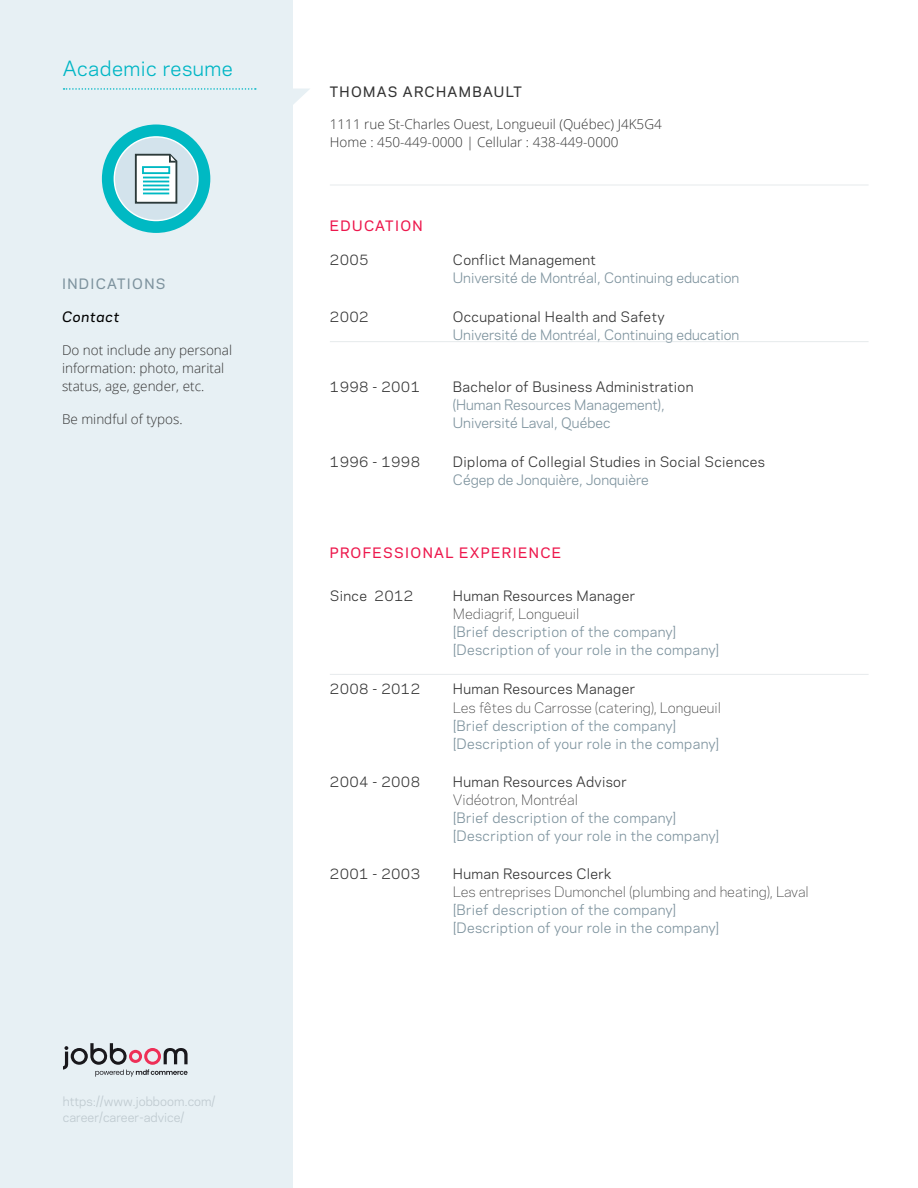
<style>
.page{position:relative;width:918px;height:1188px;background:#fff}
.page>*{position:absolute;margin:0;border:0;box-sizing:border-box;transform-origin:0 0}
.t1{font:19.5px "Galaxie Polaris";letter-spacing:.025em;color:#00b6c5}
.t2{font:13.5px "Galaxie Polaris";letter-spacing:.025em;color:#333}
.t3{font:13.5px/18px "Galaxie Polaris";letter-spacing:.025em;color:#7e939e}
.t4{font:300 13.5px/18px "Open Sans";color:#333}
.t5{font:13.5px/18px "Galaxie Polaris";color:#7e939e}
.t6{font:300 13.5px "Galaxie Polaris";color:#333}
.t7{font:500 13.5px "Galaxie Polaris";letter-spacing:.1em;color:#ed174c}
.t8{font:500 13.5px "Galaxie Polaris";letter-spacing:.1em;color:#333}
.t9{font:500 13.5px "Galaxie Polaris";letter-spacing:.1em;color:#7e939e}
.t10{font:italic 500 13.5px "Galaxie Polaris";letter-spacing:.05em;color:#000}
.t11{font:12px/16.5px "Galaxie Polaris";color:#bec9cf}
</style>
<div class="page">
<div style="left:0;top:0;width:292px;height:1188px;background:#e7f0f4"></div>
<hr style="left:330px;top:341px;width:539px;height:1px;background:#cdd5d9">
<hr style="left:330px;top:674px;width:539px;height:1px;background:#cdd5d9">
<hr style="left:330px;top:185px;width:539px;height:1px;background:#cdd5d9">
<svg style="left:63px;top:1043px;width:125px;height:34px"></svg>
<svg style="left:64px;top:88px;width:246px;height:45px"></svg>
<div style="left:102px;top:124px;width:108px;height:109px;background:#00b9c3;border-radius:50%"></div>
<div style="left:114px;top:136px;width:85px;height:85px;background:#d3e3ec;border:1px solid #fff;border-radius:50%"></div>
<svg style="left:134px;top:153px;width:44px;height:51px;background:#b2d3d5"></svg>
<h1 class="t1" style="left:63px;top:54px;width:172px">Academic resume</h1>
<p class="t9" style="left:62px;top:273px;width:105px">INDICATIONS</p>
<p class="t10" style="left:62px;top:306px;width:59px">Contact</p>
<p class="t4" style="left:62px;top:340px;width:172px">Do not include any personal information: photo, marital status, age, gender, etc.</p>
<p class="t4" style="left:62px;top:409px;width:122px">Be mindful of typos.</p>
<p class="t11" style="left:63px;top:1092px;width:154px">https://www.jobboom.com/ career/career-advice/</p>
<p class="t8" style="left:330px;top:82px;width:194px">THOMAS ARCHAMBAULT</p>
<p class="t4" style="left:330px;top:114px;width:333px">1111 rue St-Charles Ouest, Longueuil (Québec) J4K5G4<br>Home : 450-449-0000 | Cellular : 438-449-0000</p>
<p class="t7" style="left:330px;top:215px;width:94px">EDUCATION</p>
<p class="t2" style="left:330px;top:249px;width:40px">2005</p>
<p class="t2" style="left:453px;top:249px;width:145px">Conflict Management</p>
<p class="t5" style="left:453px;top:268px;width:288px">Université de Montréal, Continuing education</p>
<p class="t2" style="left:330px;top:307px;width:40px">2002</p>
<p class="t2" style="left:453px;top:307px;width:213px">Occupational Health and Safety</p>
<p class="t5" style="left:453px;top:325px;width:288px">Université de Montréal, Continuing education</p>
<p class="t2" style="left:330px;top:377px;width:92px">1998 - 2001</p>
<p class="t2" style="left:453px;top:377px;width:242px">Bachelor of Business Administration</p>
<p class="t5" style="left:453px;top:395px;width:214px">(Human Resources Management),<br>Université Laval, Québec</p>
<p class="t2" style="left:330px;top:452px;width:92px">1996 - 1998</p>
<p class="t2" style="left:453px;top:452px;width:314px">Diploma of Collegial Studies in Social Sciences</p>
<p class="t5" style="left:453px;top:470px;width:197px">Cégep de Jonquière, Jonquière</p>
<p class="t7" style="left:330px;top:543px;width:233px">PROFESSIONAL EXPERIENCE</p>
<p class="t2" style="left:330px;top:585px;width:85px">Since 2012</p>
<p class="t2" style="left:453px;top:585px;width:184px">Human Resources Manager</p>
<p class="t6" style="left:453px;top:603px;width:128px">Mediagrif, Longueuil</p>
<p class="t3" style="left:453px;top:622px;width:268px">[Brief description of the company] [Description of your role in the company]</p>
<p class="t2" style="left:330px;top:679px;width:92px">2008 - 2012</p>
<p class="t2" style="left:453px;top:679px;width:184px">Human Resources Manager</p>
<p class="t6" style="left:453px;top:698px;width:270px">Les fêtes du Carrosse (catering), Longueuil</p>
<p class="t3" style="left:453px;top:716px;width:268px">[Brief description of the company] [Description of your role in the company]</p>
<p class="t2" style="left:330px;top:772px;width:92px">2004 - 2008</p>
<p class="t2" style="left:453px;top:772px;width:175px">Human Resources Advisor</p>
<p class="t6" style="left:453px;top:790px;width:127px">Vidéotron, Montréal</p>
<p class="t3" style="left:453px;top:808px;width:268px">[Brief description of the company] [Description of your role in the company]</p>
<p class="t2" style="left:330px;top:864px;width:92px">2001 - 2003</p>
<p class="t2" style="left:453px;top:864px;width:160px">Human Resources Clerk</p>
<p class="t6" style="left:453px;top:882px;width:358px">Les entreprises Dumonchel (plumbing and heating), Laval</p>
<p class="t3" style="left:453px;top:900px;width:268px">[Brief description of the company] [Description of your role in the company]</p>
</div>
